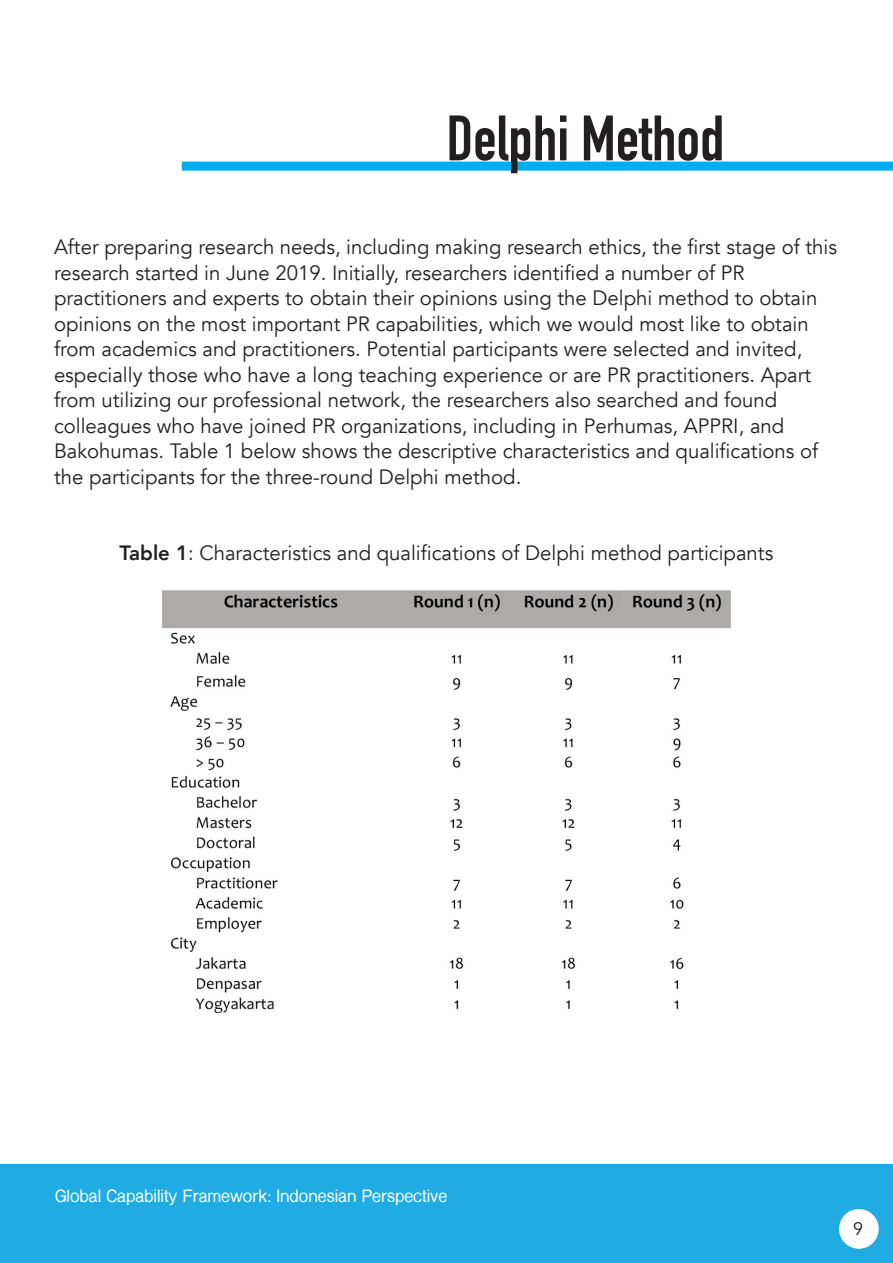
<style>
.page{position:relative;width:893px;height:1263px;background:#fff}
.page>*{position:absolute;margin:0;border:0;box-sizing:border-box;transform-origin:0 0}
.t1{font:700 63px "DIN Condensed";color:#231f20}
.t2{font:20.7px/25.5px "Avenir";color:#231f20}
.t3{font:18px "Avenir";color:#231f20}
.t4{font:700 16.5px "Shree Dev 0714";color:#fff}
.s1{font-weight:800}
</style>
<div class="page">
<div style="left:182px;top:162px;width:711px;height:9px;background:#00aeef"></div>
<div style="left:0;top:1164px;width:893px;height:99px;background:#20ace3"></div>
<div style="left:839px;top:1209px;width:40px;height:40px;background:#fff;border-radius:50%"></div>
<img style="left:163px;top:590px;width:567px;height:424px">
<p class="t1" style="left:446px;top:96px;width:279px">Delphi Method</p>
<p class="t2" style="left:54px;top:234px;width:785px">After preparing research needs, including making research ethics, the first stage of this research started in June 2019. Initially, researchers identified a number of PR</p>
<p class="t2" style="left:54px;top:285px;width:765px">practitioners and experts to obtain their opinions using the Delphi method to obtain opinions on the most important PR capabilities, which we would most like to obtain from academics and practitioners. Potential participants were selected and invited,</p>
<p class="t2" style="left:54px;top:362px;width:759px">especially those who have a long teaching experience or are PR practitioners. Apart from utilizing our professional network, the researchers also searched and found</p>
<p class="t2" style="left:54px;top:413px;width:732px">colleagues who have joined PR organizations, including in Perhumas, APPRI, and</p>
<p class="t2" style="left:54px;top:438px;width:766px">Bakohumas. Table 1 below shows the descriptive characteristics and qualifications of the participants for the three-round Delphi method.</p>
<p class="t2" style="left:120px;top:540px;width:655px"><span class="s1">Table 1</span>: Characteristics and qualifications of Delphi method participants</p>
<p class="t4" style="left:55px;top:1186px;width:394px">Global Capability Framework: Indonesian Perspective</p>
<p class="t3" style="left:853px;top:1218px;width:12px">9</p>
</div>
